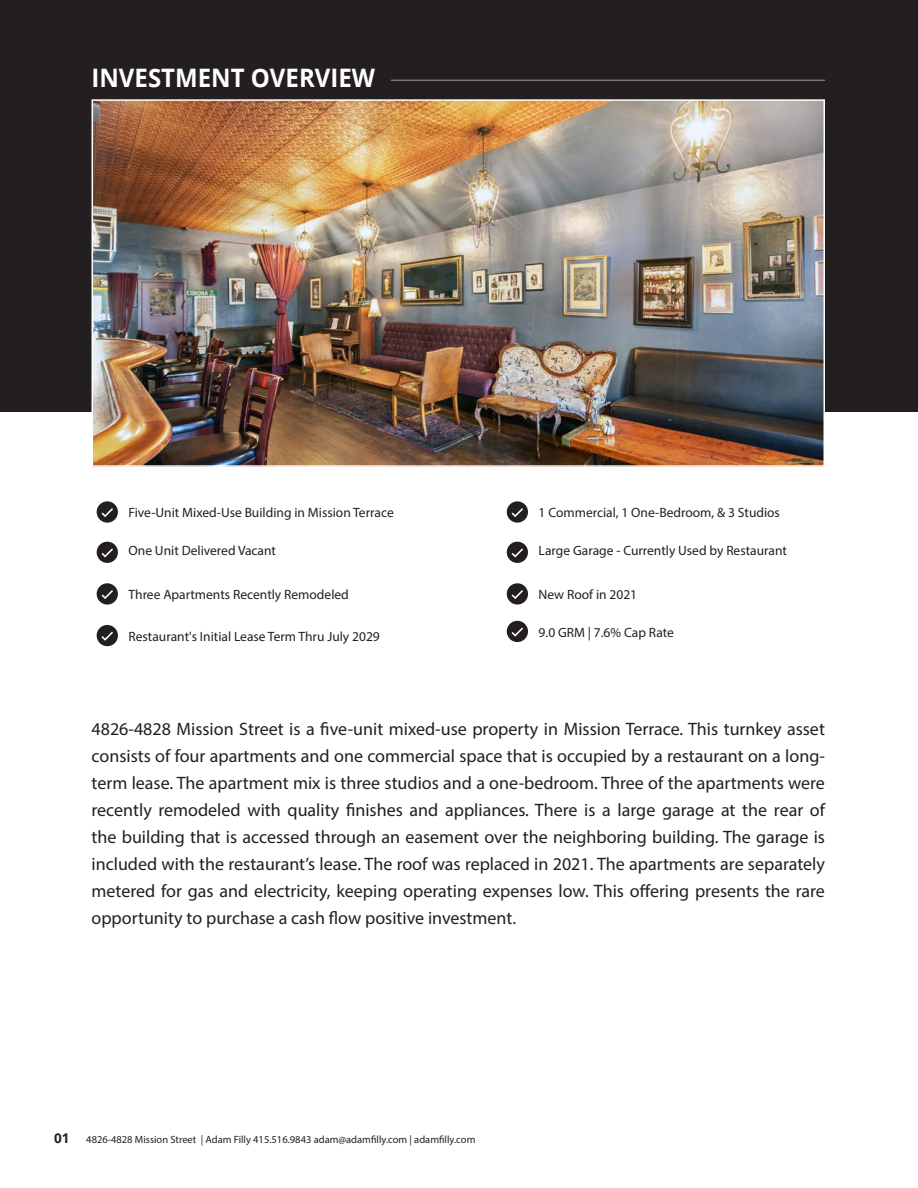
<style>
.page{position:relative;width:918px;height:1188px;background:#fff}
.page>*{position:absolute;margin:0;border:0;box-sizing:border-box;transform-origin:0 0}
.t1{font:700 25.5px "Open Sans";color:#fff;scale:.94 1}
.t2{font:18px/27px "Myriad Pro";color:#231f20;text-align:justify}
.t3{font:13.5px "Myriad Pro";color:#231f20}
.t4{font:10.5px "Myriad Pro";color:#231f20}
.s1{font-family:"Open Sans";font-weight:700;font-size:13.5px}
</style>
<div class="page">
<div style="left:0;top:0;width:918px;height:411px;background:#231f20"></div>
<img style="left:95px;top:102px;width:727px;height:362px">
<div style="left:92px;top:99px;width:733px;height:368px;border:2px solid #fff"></div>
<hr style="left:391px;top:80px;width:434px;height:1px;background:#fff">
<div style="left:97px;top:501px;width:21px;height:22px;background:#231f20;border-radius:50%"></div>
<div style="left:97px;top:542px;width:21px;height:21px;background:#231f20;border-radius:50%"></div>
<svg style="left:102px;top:508px;width:11px;height:9px"></svg>
<svg style="left:102px;top:548px;width:11px;height:10px"></svg>
<div style="left:97px;top:583px;width:21px;height:22px;background:#231f20;border-radius:50%"></div>
<svg style="left:102px;top:590px;width:11px;height:9px"></svg>
<div style="left:97px;top:625px;width:21px;height:21px;background:#231f20;border-radius:50%"></div>
<svg style="left:102px;top:626px;width:11px;height:15px"></svg>
<div style="left:507px;top:501px;width:21px;height:22px;background:#231f20;border-radius:50%"></div>
<div style="left:507px;top:542px;width:21px;height:21px;background:#231f20;border-radius:50%"></div>
<svg style="left:512px;top:508px;width:11px;height:9px"></svg>
<svg style="left:512px;top:548px;width:11px;height:10px"></svg>
<div style="left:507px;top:583px;width:21px;height:22px;background:#231f20;border-radius:50%"></div>
<svg style="left:512px;top:590px;width:11px;height:9px"></svg>
<div style="left:507px;top:621px;width:21px;height:21px;background:#231f20;border-radius:50%"></div>
<svg style="left:512px;top:627px;width:11px;height:10px"></svg>
<p class="t1" style="left:92px;top:60px;width:303px">INVESTMENT OVERVIEW</p>
<p class="t3" style="left:129px;top:505px;width:267px">Five-Unit Mixed-Use Building in Mission Terrace</p>
<p class="t3" style="left:129px;top:543px;width:149px">One Unit Delivered Vacant</p>
<p class="t3" style="left:129px;top:587px;width:222px">Three Apartments Recently Remodeled</p>
<p class="t3" style="left:129px;top:628px;width:253px">Restaurant's Initial Lease Term Thru July 2029</p>
<p class="t3" style="left:539px;top:505px;width:243px">1 Commercial, 1 One-Bedroom, &amp; 3 Studios</p>
<p class="t3" style="left:539px;top:543px;width:250px">Large Garage - Currently Used by Restaurant</p>
<p class="t3" style="left:539px;top:587px;width:100px">New Roof in 2021</p>
<p class="t3" style="left:539px;top:624px;width:137px">9.0 GRM | 7.6% Cap Rate</p>
<p class="t2" style="left:92px;top:715px;width:735px">4826-4828 Mission Street is a five-unit mixed-use property in Mission Terrace. This turnkey asset consists of four apartments and one commercial space that is occupied by a restaurant on a long&shy;term lease. The apartment mix is three studios and a one-bedroom. Three of the apartments were recently remodeled with quality finishes and appliances. There is a large garage at the rear of the building that is accessed through an easement over the neighboring building. The garage is included with the restaurant’s lease. The roof was replaced in 2021. The apartments are separately metered for gas and electricity, keeping operating expenses low. This offering presents the rare opportunity to purchase a cash flow positive investment.</p>
<p class="t4" style="left:54px;top:1133px;width:423px"><span class="s1">01</span> 4826-4828 Mission Street | Adam Filly 415.516.9843 adam@adamfilly.com | adamfilly.com</p>
</div>
